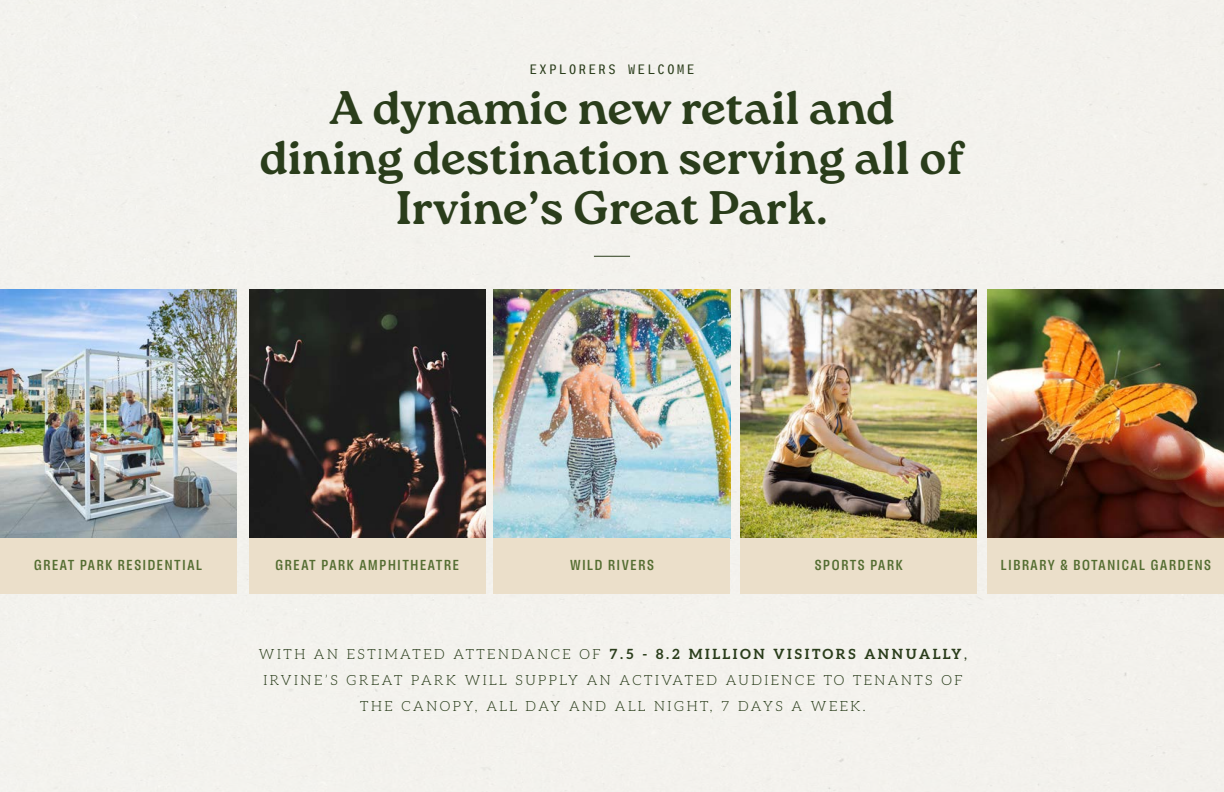
<style>
.page{position:relative;width:1224px;height:792px;background:#f3f2ed}
.page>*{position:absolute;margin:0;border:0;box-sizing:border-box;transform-origin:0 0}
.t1{font:700 47px/50px "Roca";color:#2a3d1b;text-align:center}
.t2{font:300 14px/26px "Aleo";letter-spacing:.18em;color:#2a3d1b;text-align:center}
.t3{font:100 14px "Iki Mono VF";letter-spacing:.19em;color:#2a3d1b}
.t4{font:200 extra-condensed 12.5px "Lektorat Display var";letter-spacing:.135em;color:#546d31}
.s1{font-weight:700}
.s2{font-weight:400}
</style>
<div class="page">
<hr style="left:594px;top:256px;width:36px;height:1px;background:#2a3d1b">
<img style="left:0;top:289px;width:236px;height:249px">
<img style="left:249px;top:289px;width:236px;height:249px">
<img style="left:741px;top:289px;width:236px;height:249px">
<img style="left:494px;top:289px;width:236px;height:249px">
<img style="left:988px;top:289px;width:236px;height:249px">
<div style="left:0;top:538px;width:236px;height:56px;background:#ebdfca"></div>
<div style="left:249px;top:538px;width:236px;height:56px;background:#ebdfca"></div>
<div style="left:741px;top:538px;width:236px;height:56px;background:#ebdfca"></div>
<div style="left:494px;top:538px;width:236px;height:56px;background:#ebdfca"></div>
<div style="left:988px;top:538px;width:236px;height:56px;background:#ebdfca"></div>
<p class="t3" style="left:530px;top:60px;width:166px">EXPLORERS WELCOME</p>
<h1 class="t1" style="left:259px;top:82px;width:707px">A dynamic new retail and dining destination serving all of<br>Irvine’s Great Park.</h1>
<p class="t4" style="left:34px;top:558px;width:170px">GREAT PARK RESIDENTIAL</p>
<p class="t4" style="left:276px;top:558px;width:185px">GREAT PARK AMPHITHEATRE</p>
<p class="t4" style="left:570px;top:558px;width:85px">WILD RIVERS</p>
<p class="t4" style="left:815px;top:558px;width:89px">SPORTS PARK</p>
<p class="t4" style="left:1001px;top:558px;width:212px">LIBRARY &amp; BOTANICAL GARDENS</p>
<p class="t2" style="left:259px;top:641px;width:710px">WITH AN ESTIMATED ATTENDANCE OF <span class="s1">7.5 - 8.2 MILLION VISITORS ANNUALLY</span><span class="s2">,<br></span>IRVINE’S GREAT PARK WILL SUPPLY AN ACTIVATED AUDIENCE TO TENANTS OF<br>THE CANOPY, ALL DAY AND ALL NIGHT, 7 DAYS A WEEK.</p>
</div>
